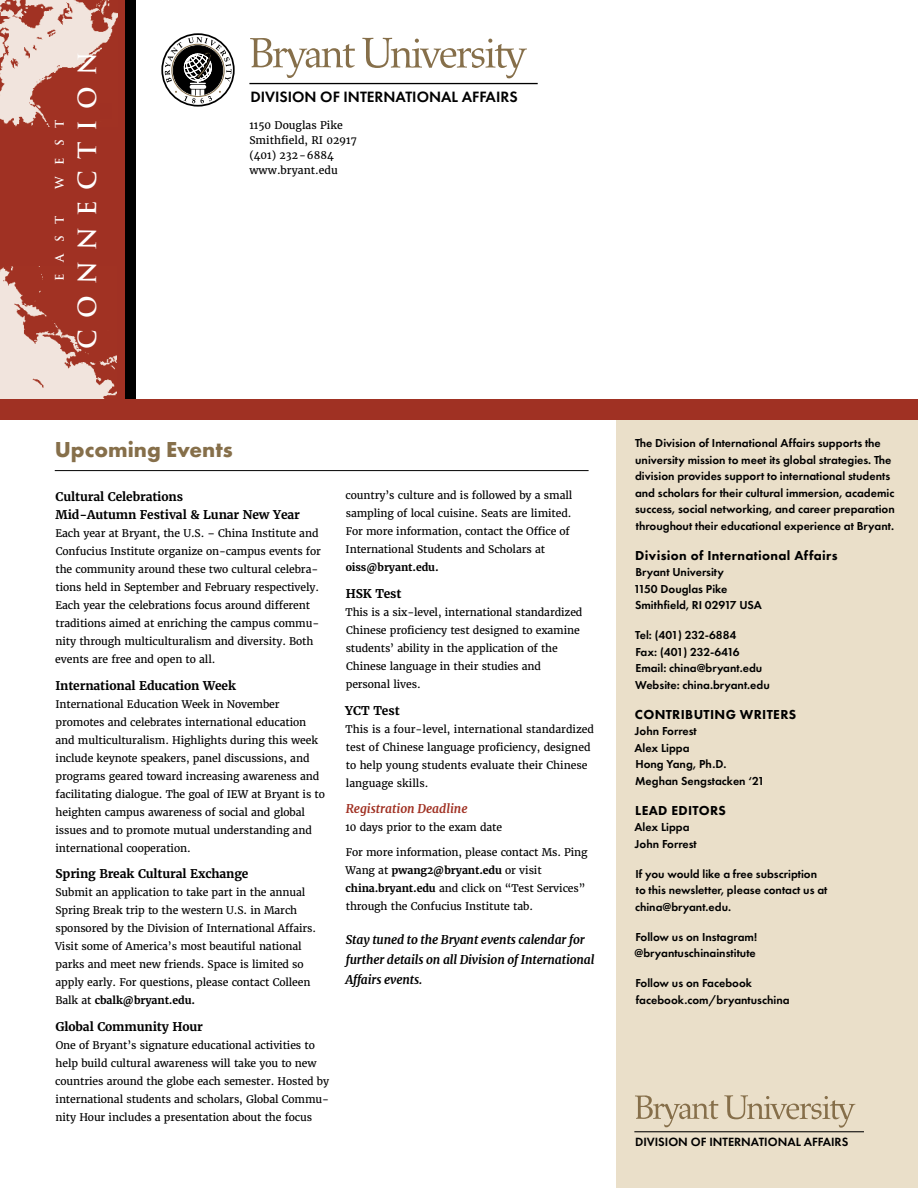
<style>
.page{position:relative;width:918px;height:1188px;background:#fff}
.page>*{position:absolute;margin:0;border:0;box-sizing:border-box;transform-origin:0 0}
.t1{font:700 24.45px "Trajan";letter-spacing:.45em;color:#fff}
.t2{font:700 22.5px "Futura PT";color:#866f4a}
.t3{font:600 15.6px "Futura PT";color:#000}
.t4{font:800 13.5px "Futura PT";letter-spacing:.025em;color:#000}
.t5{font:600 12.45px "Futura PT";color:#000}
.t6{font:600 12px/16.5px "Futura PT";color:#000}
.t7{font:700 12px/18px "Merriweather";letter-spacing:-.01em;color:#000}
.t8{font:italic 700 12px/20.1px "Merriweather";letter-spacing:-.01em;color:#000}
.t9{font:italic 700 12px "Merriweather";color:#a03123}
.t10{font:700 11.55px "Trajan";letter-spacing:1em;color:#fff}
.t11{font:10.5px/18px "Merriweather";letter-spacing:-.01em;color:#000}
.t12{font:700 10.5px "Merriweather";letter-spacing:-.01em;color:#000}
.s1{font-weight:700}
</style>
<div class="page">
<div style="left:0;top:0;width:130px;height:419px;background:#a03123"></div>
<div style="left:125px;top:0;width:11px;height:419px;background:#000"></div>
<img style="left:0;top:267px;width:117px;height:132px">
<img style="left:0;top:0;width:117px;height:126px">
<div style="left:100px;top:103px;width:12px;height:16px;background:#a03123"></div>
<svg style="left:162px;top:34px;width:72px;height:72px"></svg>
<div style="left:161px;top:33px;width:74px;height:74px;border:2px solid #000;border-radius:50%"></div>
<svg style="left:173px;top:46px;width:50px;height:49px"></svg>
<svg style="left:192px;top:85px;width:12px;height:4px"></svg>
<svg style="left:184px;top:91px;width:28px;height:12px"></svg>
<svg style="left:165px;top:37px;width:66px;height:47px"></svg>
<div style="left:172px;top:44px;width:53px;height:53px;border:1px solid #866f4a;border-radius:50%"></div>
<div style="left:616px;top:409px;width:302px;height:779px;background:#eadfc9"></div>
<div style="left:0;top:399px;width:918px;height:20px;background:#a03123"></div>
<hr style="left:55px;top:470px;width:534px;height:1px;background:#000">
<svg style="left:250px;top:38px;width:105px;height:40px"></svg>
<svg style="left:362px;top:38px;width:165px;height:40px"></svg>
<hr style="left:249px;top:83px;width:289px;height:1px;background:#000">
<svg style="left:635px;top:1095px;width:83px;height:32px"></svg>
<svg style="left:724px;top:1095px;width:131px;height:33px"></svg>
<hr style="left:634px;top:1131px;width:230px;height:1px;background:#000">
<p class="t10" style="left:53px;top:189px;width:71px;rotate:-90deg">West</p>
<p class="t10" style="left:53px;top:281px;width:67px;rotate:-90deg">East</p>
<h1 class="t1" style="left:72px;top:349px;width:298px;rotate:-90deg">Connection</h1>
<h3 class="t3" style="left:250px;top:87px;width:269px">DIVISION OF INTERNATIONAL AFFAIRS</h3>
<p class="t11" style="left:249px;top:118px;width:109px;line-height:15px">1150 Douglas Pike<br>Smithfield, RI 02917 (401) 232-6884 www.bryant.edu</p>
<h2 class="t2" style="left:55px;top:435px;width:179px">Upcoming Events</h2>
<p class="t7" style="left:56px;top:488px;width:246px">Cultural Celebrations<br>Mid-Autumn Festival &amp; Lunar New Year</p>
<p class="t11" style="left:55px;top:524px;width:267px">Each year at Bryant, the U.S. – China Institute and Confucius Institute organize on-campus events for the community around these two cultural celebra&shy;tions held in September and February respectively.<br>Each year the celebrations focus around different traditions aimed at enriching the campus commu&shy;nity through multiculturalism and diversity. Both events are free and open to all.</p>
<p class="t7" style="left:55px;top:676px;width:182px">International Education Week</p>
<p class="t11" style="left:55px;top:695px;width:271px">International Education Week in November promotes and celebrates international education and multiculturalism. Highlights during this week include keynote speakers, panel discussions, and programs geared toward increasing awareness and facilitating dialogue. The goal of IEW at Bryant is to heighten campus awareness of social and global issues and to promote mutual understanding and international cooperation.</p>
<p class="t7" style="left:55px;top:865px;width:195px">Spring Break Cultural Exchange</p>
<p class="t11" style="left:55px;top:883px;width:263px">Submit an application to take part in the annual Spring Break trip to the western U.S. in March sponsored by the Division of International Affairs.<br>Visit some of America’s most beautiful national parks and meet new friends. Space is limited so apply early. For questions, please contact Colleen Balk at <span class="s1">cbalk@bryant.edu.</span></p>
<p class="t7" style="left:56px;top:1017px;width:149px">Global Community Hour</p>
<p class="t11" style="left:55px;top:1036px;width:276px">One of Bryant’s signature educational activities to help build cultural awareness will take you to new countries around the globe each semester. Hosted by international students and scholars, Global Commu&shy;nity Hour includes a presentation about the focus</p>
<p class="t11" style="left:346px;top:487px;width:228px">country’s culture and is followed by a small sampling of local cuisine. Seats are limited.<br>For more information, contact the Office of International Students and Scholars at</p>
<p class="t12" style="left:346px;top:561px;width:95px">oiss@bryant.edu.</p>
<p class="t7" style="left:346px;top:585px;width:57px">HSK Test</p>
<p class="t11" style="left:346px;top:603px;width:238px">This is a six-level, international standardized Chinese proficiency test designed to examine students’ ability in the application of the Chinese language in their studies and personal lives.</p>
<p class="t7" style="left:345px;top:701px;width:56px">YCT Test</p>
<p class="t11" style="left:346px;top:720px;width:250px">This is a four-level, international standardized test of Chinese language proficiency, designed to help young students evaluate their Chinese language skills.</p>
<p class="t9" style="left:346px;top:802px;width:123px">Registration Deadline</p>
<p class="t11" style="left:346px;top:819px;width:158px">10 days prior to the exam date</p>
<p class="t11" style="left:346px;top:843px;width:244px">For more information, please contact Ms. Ping Wang at <span class="s1">pwang2@bryant.edu</span> or visit <span class="s1">china.bryant.edu</span> and click on “Test Services” through the Confucius Institute tab.</p>
<p class="t8" style="left:345px;top:929px;width:250px">Stay tuned to the Bryant events calendar for further details on all Division of International<br>Affairs events.</p>
<p class="t6" style="left:635px;top:435px;width:261px">The Division of International Affairs supports the university mission to meet its global strategies. The division provides support to international students and scholars for their cultural immersion, academic success, social networking, and career preparation throughout their educational experience at Bryant.</p>
<p class="t4" style="left:635px;top:547px;width:204px">Division of International Affairs</p>
<p class="t6" style="left:634px;top:564px;width:130px">Bryant University<br>1150 Douglas Pike<br>Smithfield, RI 02917 USA</p>
<p class="t6" style="left:635px;top:627px;width:136px">Tel: (401) 232-6884<br>Fax: (401) 232-6416<br>Email: china@bryant.edu<br>Website: china.bryant.edu</p>
<p class="t4" style="left:635px;top:706px;width:163px">CONTRIBUTING WRITERS</p>
<p class="t6" style="left:635px;top:723px;width:131px">John Forrest<br>Alex Lippa<br>Hong Yang, Ph.D.<br>Meghan Sengstacken ‘21</p>
<p class="t4" style="left:635px;top:802px;width:92px">LEAD EDITORS</p>
<p class="t6" style="left:635px;top:819px;width:64px">Alex Lippa<br>John Forrest</p>
<p class="t6" style="left:635px;top:866px;width:194px">If you would like a free subscription to this newsletter, please contact us at china@bryant.edu.</p>
<p class="t6" style="left:635px;top:929px;width:124px">Follow us on Instagram! @bryantuschinainstitute</p>
<p class="t6" style="left:635px;top:975px;width:156px">Follow us on Facebook facebook.com/bryantuschina</p>
<p class="t5" style="left:635px;top:1134px;width:215px">DIVISION OF INTERNATIONAL AFFAIRS</p>
</div>
